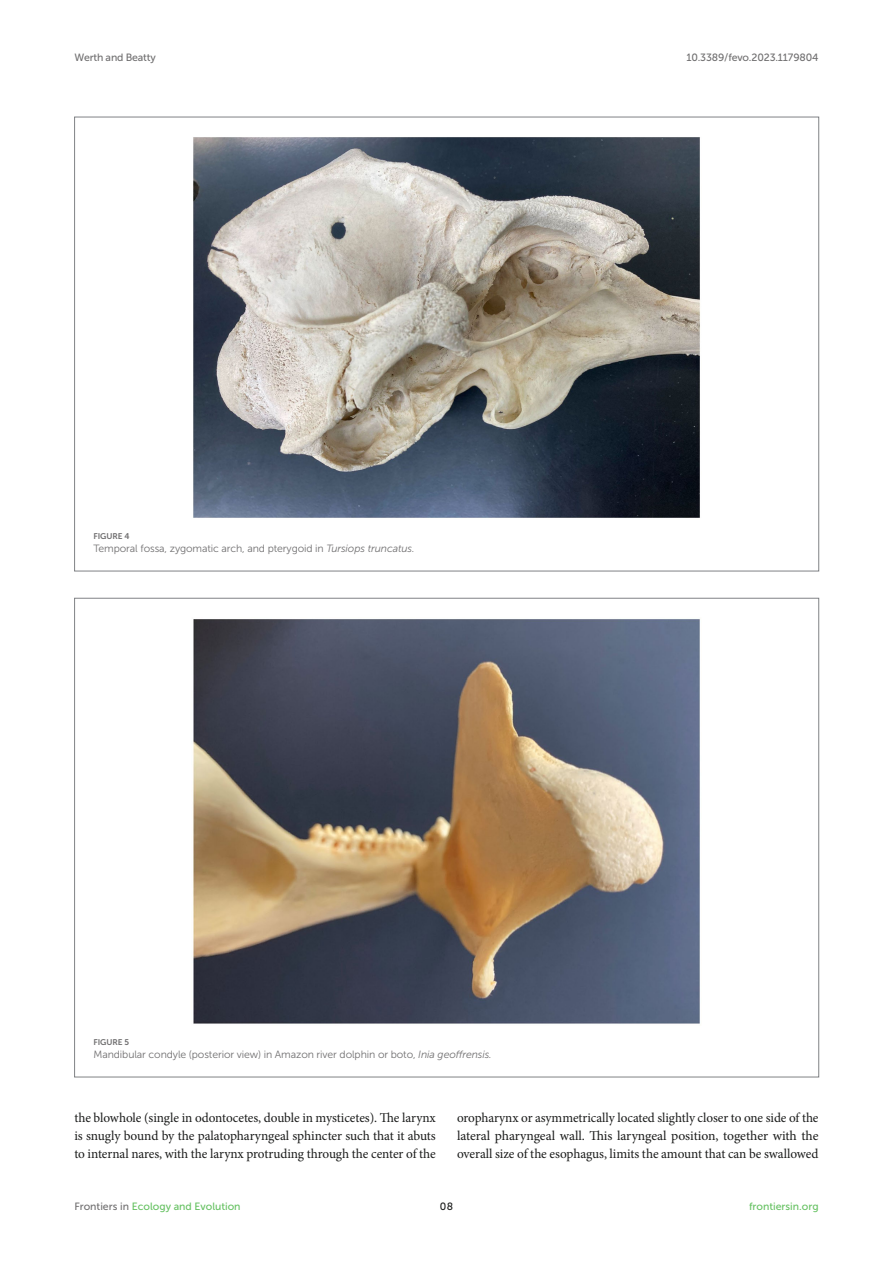
<style>
.page{position:relative;width:893px;height:1263px;background:#fff}
.page>*{position:absolute;margin:0;border:0;box-sizing:border-box;transform-origin:0 0}
.TEXT_FLUSH{font:13.5px/18px "Minion Pro";letter-spacing:-.005em;color:#1b1c1b;text-align:justify}
.FIG_LEG{font:10.5px "Museo Sans 300";letter-spacing:-.01em;color:#706f70}
.t1{font:10.5px "Museo Sans 500";color:#65c161}
.t2{font:10.5px "Museo Sans 500";letter-spacing:-.015em;color:#706f70}
.t3{font:10.5px "Museo Sans 500";color:#1b1c1b}
.FIG_HD{font:8.25px "Museo Sans 700";letter-spacing:-.01em;color:#706f70}
.s1{font-style:italic}
.s2{color:#706f70}
</style>
<div class="page">
<img style="left:193px;top:137px;width:507px;height:381px">
<img style="left:193px;top:619px;width:507px;height:405px">
<p class="t2" style="left:74px;top:51px;width:83px">Werth and Beatty</p>
<p class="t2" style="left:686px;top:51px;width:134px">10.3389/fevo.2023.1179804</p>
<p class="FIG_HD" style="left:94px;top:531px;width:37px">FIGURE 4</p>
<p class="FIG_LEG" style="left:94px;top:543px;width:323px">Temporal fossa, zygomatic arch, and pterygoid in <span class="s1">Tursiops truncatus.</span></p>
<p class="FIG_HD" style="left:94px;top:1037px;width:37px">FIGURE 5</p>
<p class="FIG_LEG" style="left:94px;top:1049px;width:400px">Mandibular condyle (posterior view) in Amazon river dolphin or boto, <span class="s1">Inia geoffrensis.</span></p>
<p class="TEXT_FLUSH" style="left:74px;top:1109px;width:363px">the blowhole (single in odontocetes, double in mysticetes). The larynx is snugly bound by the palatopharyngeal sphincter such that it abuts to internal nares, with the larynx protruding through the center of the</p>
<p class="TEXT_FLUSH" style="left:457px;top:1109px;width:363px">oropharynx or asymmetrically located slightly closer to one side of the lateral pharyngeal wall. This laryngeal position, together with the overall size of the esophagus, limits the amount that can be swallowed</p>
<p class="t1" style="left:74px;top:1200px;width:168px"><span class="s2">Frontiers in</span> Ecology and Evolution</p>
<p class="t3" style="left:440px;top:1200px;width:15px">08</p>
<p class="t1" style="left:749px;top:1200px;width:71px">frontiersin.org</p>
</div>
